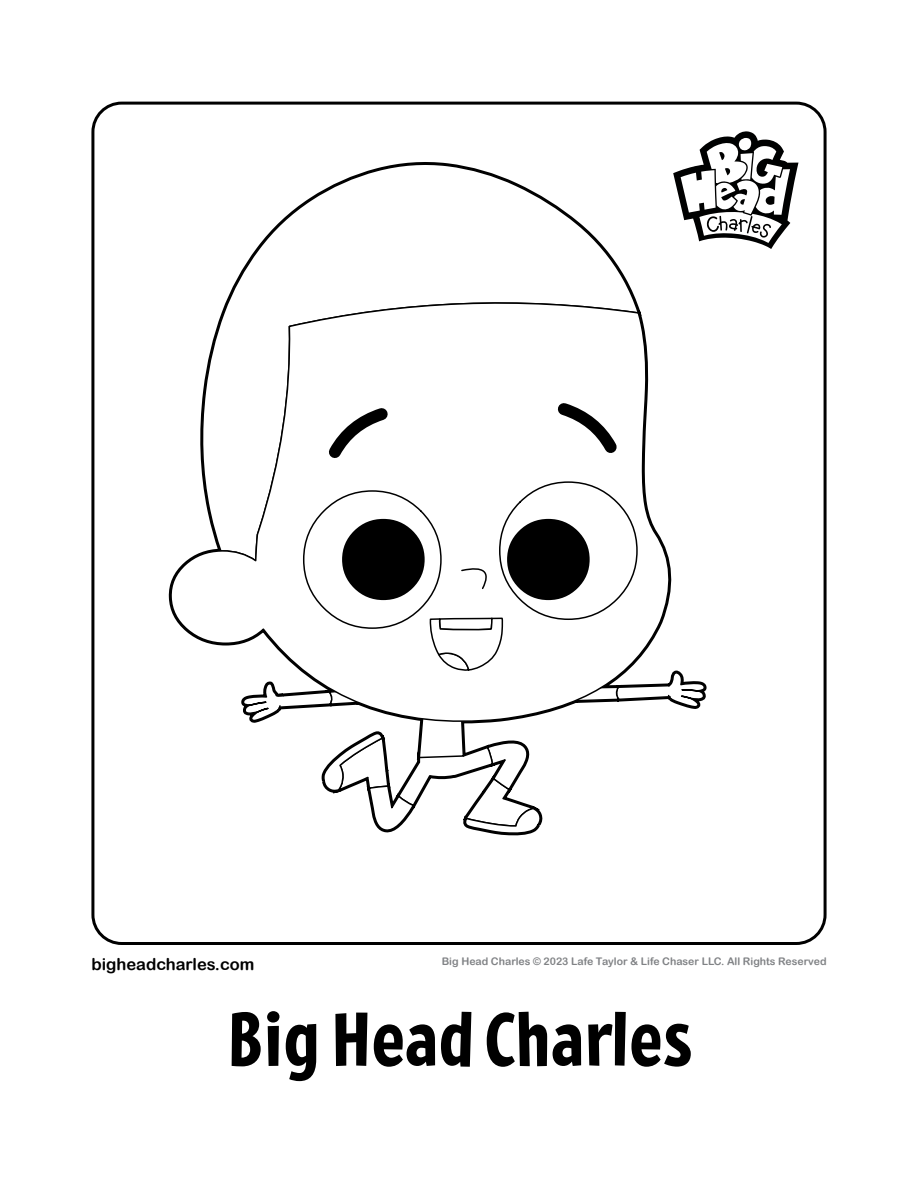
<style>
.page{position:relative;width:918px;height:1188px;background:#fff}
.page>*{position:absolute;margin:0;border:0;box-sizing:border-box;transform-origin:0 0}
.t1{font:700 75px "Pedestria MVB";color:#000}
.t2{font:16.5px "Arial Rounded MT Bold";color:#000}
.t3{font:10.5px "Arial Rounded MT Bold";color:#808285}
</style>
<div class="page">
<svg style="left:699px;top:131px;width:99px;height:118px"></svg>
<svg style="left:406px;top:159px;width:302px;height:677px"></svg>
<svg style="left:228px;top:163px;width:412px;height:133px"></svg>
<svg style="left:171px;top:296px;width:503px;height:435px"></svg>
<svg style="left:429px;top:630px;width:75px;height:42px"></svg>
<svg style="left:549px;top:394px;width:78px;height:69px"></svg>
<svg style="left:319px;top:399px;width:78px;height:69px"></svg>
<svg style="left:302px;top:481px;width:336px;height:149px"></svg>
<svg style="left:507px;top:511px;width:91px;height:89px"></svg>
<svg style="left:331px;top:517px;width:94px;height:85px"></svg>
<svg style="left:460px;top:566px;width:31px;height:24px"></svg>
<svg style="left:563px;top:672px;width:142px;height:36px"></svg>
<svg style="left:242px;top:682px;width:299px;height:153px"></svg>
<h2 class="t2" style="left:91px;top:954px;width:165px">bigheadcharles.com</h2>
<p class="t3" style="left:442px;top:955px;width:386px">Big Head Charles © 2023 Lafe Taylor &amp; Life Chaser LLC. All Rights Reserved</p>
<h1 class="t1" style="left:226px;top:994px;width:468px">Big Head Charles</h1>
</div>
